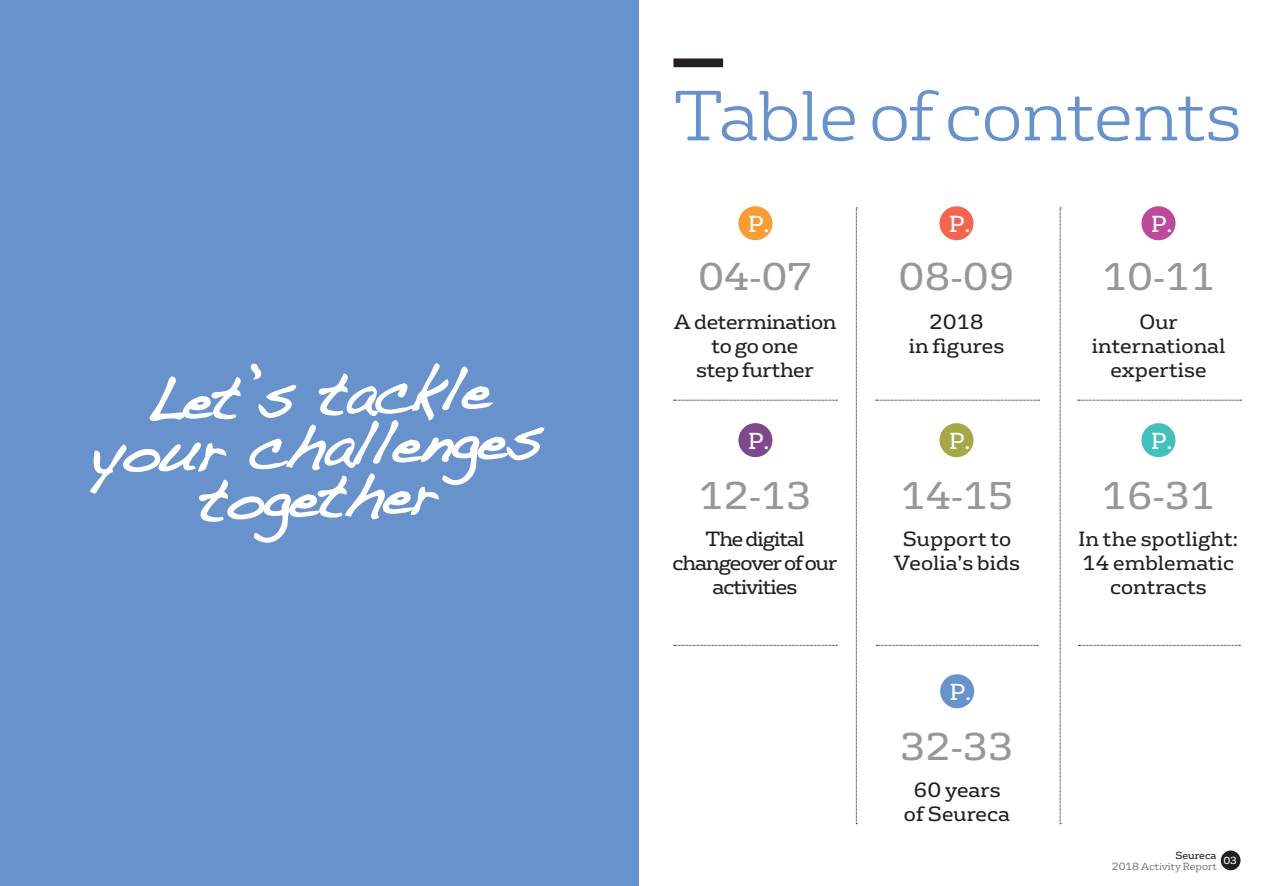
<style>
.page{position:relative;width:1276px;height:886px;background:#fff}
.page>*{position:absolute;margin:0;border:0;box-sizing:border-box;transform-origin:0 0}
.t1{font:300 68.75px "FS Rufus";letter-spacing:-.015em;color:#6892cc}
.t2{font:51px/51px "Dakota";color:#fff;text-align:center}
.t3{font:37.5px "FS Rufus";color:#95979a}
.t4{font:22.5px "FS Rufus";color:#fff}
.t5{font:20px/24px "FS Rufus";color:#231f20;text-align:center}
.t6{font:20px/24px "FS Rufus";letter-spacing:-.05em;color:#231f20;text-align:center}
.t7{font:20px/24px "FS Rufus";letter-spacing:-.02em;color:#231f20;text-align:center}
.t8{font:300 10px "FS Rufus";color:#57585a}
.t9{font:10px "FS Rufus";color:#231f20}
.t10{font:10px "FS Rufus";color:#fff}
</style>
<div class="page">
<div style="left:1220px;top:850px;width:20px;height:20px;background:#231f20;border-radius:50%"></div>
<div style="left:673px;top:58px;width:50px;height:9px;background:#231f20"></div>
<svg style="left:673px;top:645px;width:164px;height:1px"></svg>
<svg style="left:673px;top:400px;width:164px;height:1px"></svg>
<svg style="left:876px;top:400px;width:163px;height:1px"></svg>
<svg style="left:1078px;top:400px;width:163px;height:1px"></svg>
<svg style="left:876px;top:645px;width:162px;height:1px"></svg>
<svg style="left:1078px;top:645px;width:162px;height:1px"></svg>
<svg style="left:1059px;top:208px;width:2px;height:616px"></svg>
<svg style="left:856px;top:208px;width:1px;height:616px"></svg>
<div style="left:738px;top:206px;width:34px;height:34px;background:#f89d33;border-radius:50%"></div>
<div style="left:738px;top:423px;width:34px;height:34px;background:#7f488c;border-radius:50%"></div>
<div style="left:940px;top:674px;width:34px;height:34px;background:#6892cc;border-radius:50%"></div>
<div style="left:939px;top:206px;width:34px;height:34px;background:#f2664f;border-radius:50%"></div>
<div style="left:939px;top:423px;width:34px;height:34px;background:#a6a848;border-radius:50%"></div>
<div style="left:1141px;top:206px;width:34px;height:34px;background:#bc499b;border-radius:50%"></div>
<div style="left:1141px;top:423px;width:34px;height:34px;background:#42c0bd;border-radius:50%"></div>
<div style="left:0;top:0;width:638px;height:886px;background:#6892cc"></div>
<svg style="left:90px;top:363px;width:455px;height:180px"></svg>
<h2 class="t2" style="left:91px;top:383px;width:450px;rotate:-2deg">Let’s tackle your challenges together</h2>
<h1 class="t1" style="left:673px;top:61px;width:569px">Table of contents</h1>
<p class="t4" style="left:748px;top:205px;width:23px">P.</p>
<p class="t4" style="left:949px;top:205px;width:23px">P.</p>
<p class="t4" style="left:1151px;top:205px;width:23px">P.</p>
<h3 class="t3" style="left:698px;top:246px;width:115px">04-07</h3>
<h3 class="t3" style="left:898px;top:246px;width:118px">08-09</h3>
<h3 class="t3" style="left:1102px;top:246px;width:114px">10-11</h3>
<p class="t7" style="left:673px;top:309px;width:164px">a determination to go one<br>step further</p>
<p class="t5" style="left:909px;top:309px;width:97px">2018<br>in figures</p>
<p class="t5" style="left:1091px;top:309px;width:135px">Our international expertise</p>
<p class="t4" style="left:748px;top:422px;width:23px">P.</p>
<p class="t4" style="left:949px;top:422px;width:23px">P.</p>
<p class="t4" style="left:1151px;top:422px;width:23px">P.</p>
<h3 class="t3" style="left:699px;top:465px;width:114px">12-13</h3>
<h3 class="t3" style="left:901px;top:465px;width:114px">14-15</h3>
<h3 class="t3" style="left:1102px;top:465px;width:114px">16-31</h3>
<p class="t6" style="left:672px;top:526px;width:166px">the digital changeover of our activities</p>
<p class="t5" style="left:894px;top:526px;width:128px">Support to veolia’s bids</p>
<p class="t5" style="left:1078px;top:526px;width:161px">in the spotlight:<br>14 emblematic contracts</p>
<p class="t4" style="left:950px;top:673px;width:23px">P.</p>
<h3 class="t3" style="left:900px;top:716px;width:115px">32-33</h3>
<p class="t5" style="left:904px;top:777px;width:108px">60 years of Seureca</p>
<p class="t9" style="left:1175px;top:847px;width:43px">Seureca</p>
<p class="t10" style="left:1223px;top:852px;width:15px">03</p>
<p class="t8" style="left:1112px;top:859px;width:106px">2018 Activity Report</p>
</div>
